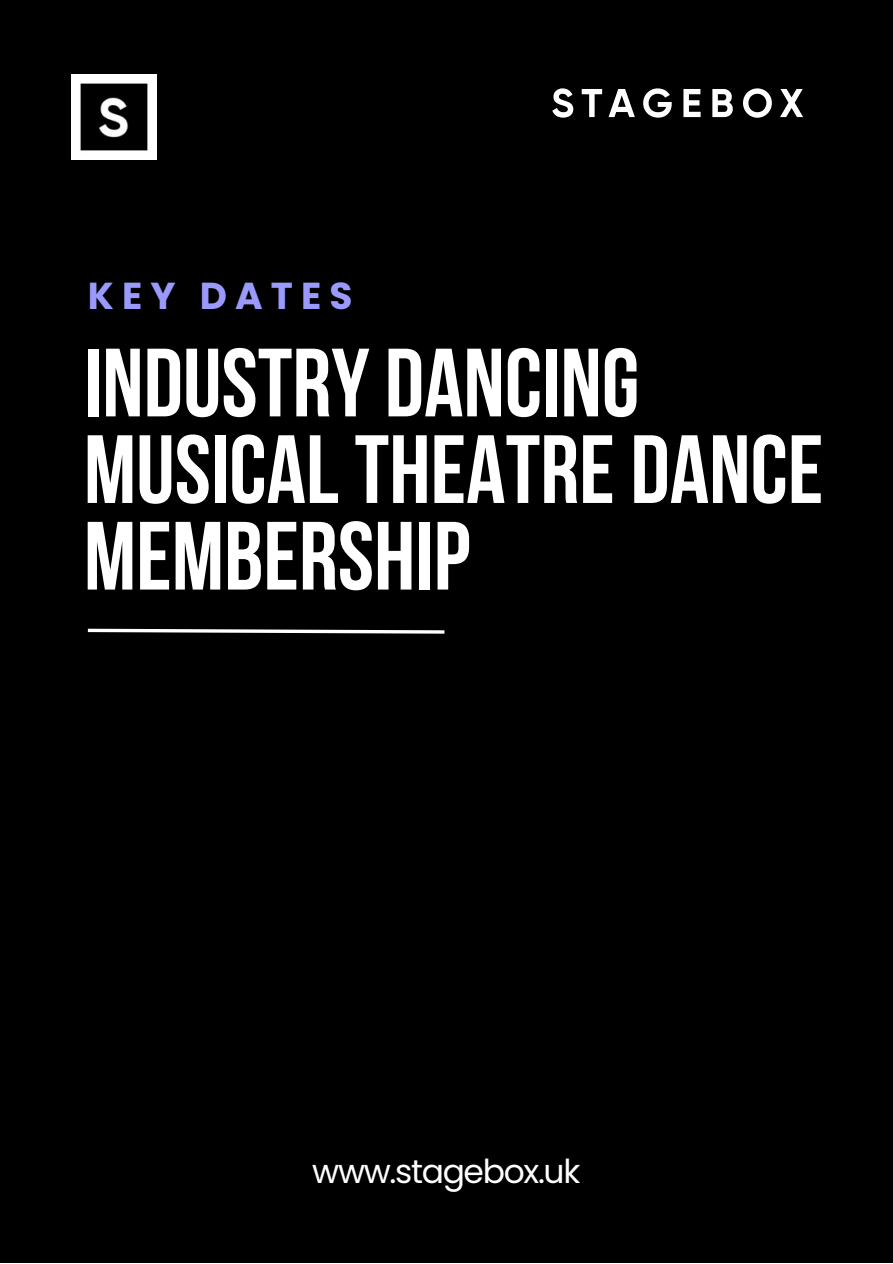
<style>
.page{position:relative;width:893px;height:1264px;background:#fff}
.page>*{position:absolute;margin:0;border:0;box-sizing:border-box;transform-origin:0 0}
.t1{font:96.6px/86.6px "Bebas Neue Cyrillic";color:#fff}
.t2{font:700 37.5px "Poppins";letter-spacing:.215em;color:#9a9afc}
.t3{font:33px "Poppins";letter-spacing:-.04em;color:#fff}
</style>
<div class="page">
<div style="left:0;top:0;width:892px;height:1262px;background:#000"></div>
<svg style="left:87px;top:628px;width:358px;height:6px"></svg>
<svg style="left:552px;top:88px;width:21px;height:30px"></svg>
<svg style="left:581px;top:89px;width:21px;height:28px"></svg>
<svg style="left:608px;top:89px;width:26px;height:28px"></svg>
<svg style="left:643px;top:88px;width:28px;height:30px"></svg>
<svg style="left:683px;top:89px;width:17px;height:28px"></svg>
<svg style="left:712px;top:89px;width:20px;height:28px"></svg>
<svg style="left:743px;top:88px;width:28px;height:30px"></svg>
<svg style="left:780px;top:89px;width:23px;height:28px"></svg>
<img style="left:71px;top:74px;width:86px;height:86px">
<p class="t2" style="left:88px;top:269px;width:266px">KEY DATES</p>
<p class="t1" style="left:84px;top:349px;width:741px">INDUSTRY DANCING<br>MUSICAL THEATRE DANCE<br>MEMBERSHIP</p>
<p class="t3" style="left:312px;top:1148px;width:269px">www.stagebox.uk</p>
</div>
